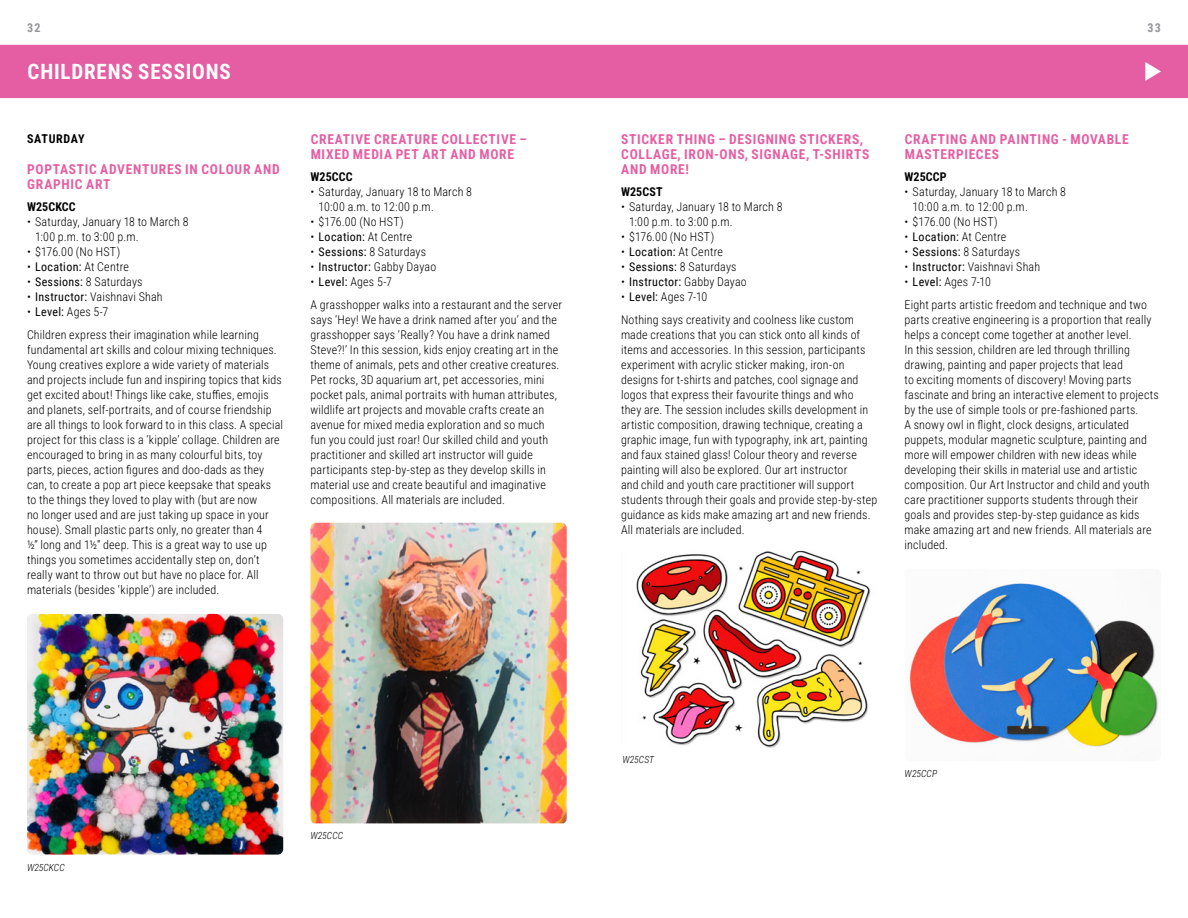
<style>
.page{position:relative;width:1188px;height:918px;background:#fff}
.page>*{position:absolute;margin:0;border:0;box-sizing:border-box;transform-origin:0 0}
.t1{font:700 21px "Roboto Condensed";letter-spacing:.04em;color:#fff}
.t2{font:700 13.5px/15px "Roboto Condensed";letter-spacing:.05em;color:#e55ea3}
.t3{font:300 12px/15px "Roboto Condensed";letter-spacing:.015em;color:#000}
.t4{font:700 12px "Roboto Condensed";letter-spacing:.01em;color:#000}
.t5{font:700 12px "Roboto Condensed";letter-spacing:.055em;color:#000}
.t6{font:700 12px "Roboto Condensed";color:#939498}
.t7{font:italic 300 9.75px "Roboto Condensed";letter-spacing:.01em;color:#000}
.s1{font-weight:400}
</style>
<div class="page">
<img style="left:27px;top:614px;width:256px;height:241px">
<img style="left:310px;top:523px;width:257px;height:300px">
<div style="left:0;top:45px;width:1188px;height:53px;background:#e55ea3"></div>
<img style="left:909px;top:583px;width:249px;height:165px">
<img style="left:636px;top:551px;width:235px;height:197px">
<svg style="left:1145px;top:62px;width:16px;height:19px"></svg>
<p class="t6" style="left:27px;top:20px;width:15px">32</p>
<p class="t6" style="left:1147px;top:20px;width:15px">33</p>
<h1 class="t1" style="left:28px;top:57px;width:205px">CHILDRENS SESSIONS</h1>
<p class="t5" style="left:27px;top:130px;width:59px">SATURDAY</p>
<p class="t2" style="left:27px;top:161px;width:254px">POPTASTIC ADVENTURES IN COLOUR AND<br>GRAPHIC ART</p>
<p class="t4" style="left:27px;top:198px;width:50px">W25CKCC</p>
<p class="t3" style="left:35px;top:214px;width:155px;text-indent:-8px">• Saturday, January 18 to March 8<br>1:00 p.m. to 3:00 p.m.</p>
<p class="t3" style="left:27px;top:244px;width:95px">• $176.00 (No HST)</p>
<p class="t3" style="left:27px;top:259px;width:103px">• <span class="s1">Location:</span> At Centre</p>
<p class="t3" style="left:27px;top:274px;width:117px">• <span class="s1">Sessions:</span> 8 Saturdays</p>
<p class="t3" style="left:27px;top:289px;width:137px">• <span class="s1">Instructor:</span> Vaishnavi Shah</p>
<p class="t3" style="left:27px;top:299px;width:233px;line-height:23.2px">• <span class="s1">Level:</span> Ages 5-7<br>Children express their imagination while learning</p>
<p class="t3" style="left:27px;top:342px;width:258px">fundamental art skills and colour mixing techniques.<br>Young creatives explore a wide variety of materials and projects include fun and inspiring topics that kids get excited about! Things like cake, stuffies, emojis and planets, self-portraits, and of course friendship are all things to look forward to in this class. A special project for this class is a ‘kipple’ collage. Children are encouraged to bring in as many colourful bits, toy parts, pieces, action figures and doo-dads as they can, to create a pop art piece keepsake that speaks to the things they loved to play with (but are now<br>no longer used and are just taking up space in your house). Small plastic parts only, no greater than 4<br>½” long and 1½” deep. This is a great way to use up things you sometimes accidentally step on, don’t really want to throw out but have no place for. All materials (besides ‘kipple’) are included.</p>
<p class="t2" style="left:311px;top:131px;width:218px">CREATIVE CREATURE COLLECTIVE –<br>MIXED MEDIA PET ART AND MORE</p>
<p class="t4" style="left:310px;top:168px;width:44px">W25CCC</p>
<p class="t3" style="left:319px;top:184px;width:155px;text-indent:-8px">• Saturday, January 18 to March 8<br>10:00 a.m. to 12:00 p.m.</p>
<p class="t3" style="left:310px;top:214px;width:95px">• $176.00 (No HST)</p>
<p class="t3" style="left:310px;top:229px;width:103px">• <span class="s1">Location:</span> At Centre</p>
<p class="t3" style="left:310px;top:244px;width:117px">• <span class="s1">Sessions:</span> 8 Saturdays</p>
<p class="t3" style="left:310px;top:259px;width:127px">• <span class="s1">Instructor:</span> Gabby Dayao</p>
<p class="t3" style="left:310px;top:269px;width:253px;line-height:23.2px">• <span class="s1">Level:</span> Ages 5-7<br>A grasshopper walks into a restaurant and the server</p>
<p class="t3" style="left:310px;top:312px;width:250px">says ‘Hey! We have a drink named after you’ and the grasshopper says ‘Really? You have a drink named Steve?!’ In this session, kids enjoy creating art in the theme of animals, pets and other creative creatures.<br>Pet rocks, 3D aquarium art, pet accessories, mini pocket pals, animal portraits with human attributes, wildlife art projects and movable crafts create an avenue for mixed media exploration and so much fun you could just roar! Our skilled child and youth practitioner and skilled art instructor will guide participants step-by-step as they develop skills in material use and create beautiful and imaginative compositions. All materials are included.</p>
<p class="t2" style="left:621px;top:131px;width:250px">STICKER THING – DESIGNING STICKERS,<br>COLLAGE, IRON-ONS, SIGNAGE, T-SHIRTS<br>AND MORE!</p>
<p class="t4" style="left:621px;top:183px;width:43px">W25CST</p>
<p class="t3" style="left:629px;top:199px;width:155px;text-indent:-8px">• Saturday, January 18 to March 8<br>1:00 p.m. to 3:00 p.m.</p>
<p class="t3" style="left:621px;top:229px;width:95px">• $176.00 (No HST)</p>
<p class="t3" style="left:621px;top:244px;width:103px">• <span class="s1">Location:</span> At Centre</p>
<p class="t3" style="left:621px;top:259px;width:117px">• <span class="s1">Sessions:</span> 8 Saturdays</p>
<p class="t3" style="left:621px;top:274px;width:127px">• <span class="s1">Instructor:</span> Gabby Dayao</p>
<p class="t3" style="left:621px;top:284px;width:235px;line-height:23.2px">• <span class="s1">Level:</span> Ages 7-10<br>Nothing says creativity and coolness like custom</p>
<p class="t3" style="left:621px;top:327px;width:258px">made creations that you can stick onto all kinds of items and accessories. In this session, participants experiment with acrylic sticker making, iron-on designs for t-shirts and patches, cool signage and logos that express their favourite things and who they are. The session includes skills development in artistic composition, drawing technique, creating a graphic image, fun with typography, ink art, painting and faux stained glass! Colour theory and reverse painting will also be explored. Our art instructor<br>and child and youth care practitioner will support students through their goals and provide step-by-step guidance as kids make amazing art and new friends.<br>All materials are included.</p>
<p class="t2" style="left:905px;top:131px;width:226px">CRAFTING AND PAINTING - MOVABLE<br>MASTERPIECES</p>
<p class="t4" style="left:904px;top:168px;width:44px">W25CCP</p>
<p class="t3" style="left:913px;top:184px;width:155px;text-indent:-8px">• Saturday, January 18 to March 8<br>10:00 a.m. to 12:00 p.m.</p>
<p class="t3" style="left:904px;top:214px;width:95px">• $176.00 (No HST)</p>
<p class="t3" style="left:904px;top:229px;width:103px">• <span class="s1">Location:</span> At Centre</p>
<p class="t3" style="left:904px;top:244px;width:117px">• <span class="s1">Sessions:</span> 8 Saturdays</p>
<p class="t3" style="left:904px;top:259px;width:137px">• <span class="s1">Instructor:</span> Vaishnavi Shah</p>
<p class="t3" style="left:904px;top:269px;width:244px;line-height:23.2px">• <span class="s1">Level:</span> Ages 7-10<br>Eight parts artistic freedom and technique and two</p>
<p class="t3" style="left:904px;top:312px;width:256px">parts creative engineering is a proportion that really helps a concept come together at another level.<br>In this session, children are led through thrilling drawing, painting and paper projects that lead<br>to exciting moments of discovery! Moving parts fascinate and bring an interactive element to projects by the use of simple tools or pre-fashioned parts.<br>A snowy owl in flight, clock designs, articulated puppets, modular magnetic sculpture, painting and more will empower children with new ideas while developing their skills in material use and artistic composition. Our Art Instructor and child and youth care practitioner supports students through their goals and provides step-by-step guidance as kids make amazing art and new friends. All materials are included.</p>
<p class="t7" style="left:27px;top:861px;width:39px">W25CKCC</p>
<p class="t7" style="left:310px;top:829px;width:34px">W25CCC</p>
<p class="t7" style="left:622px;top:753px;width:33px">W25CST</p>
<p class="t7" style="left:905px;top:767px;width:34px">W25CCP</p>
</div>
